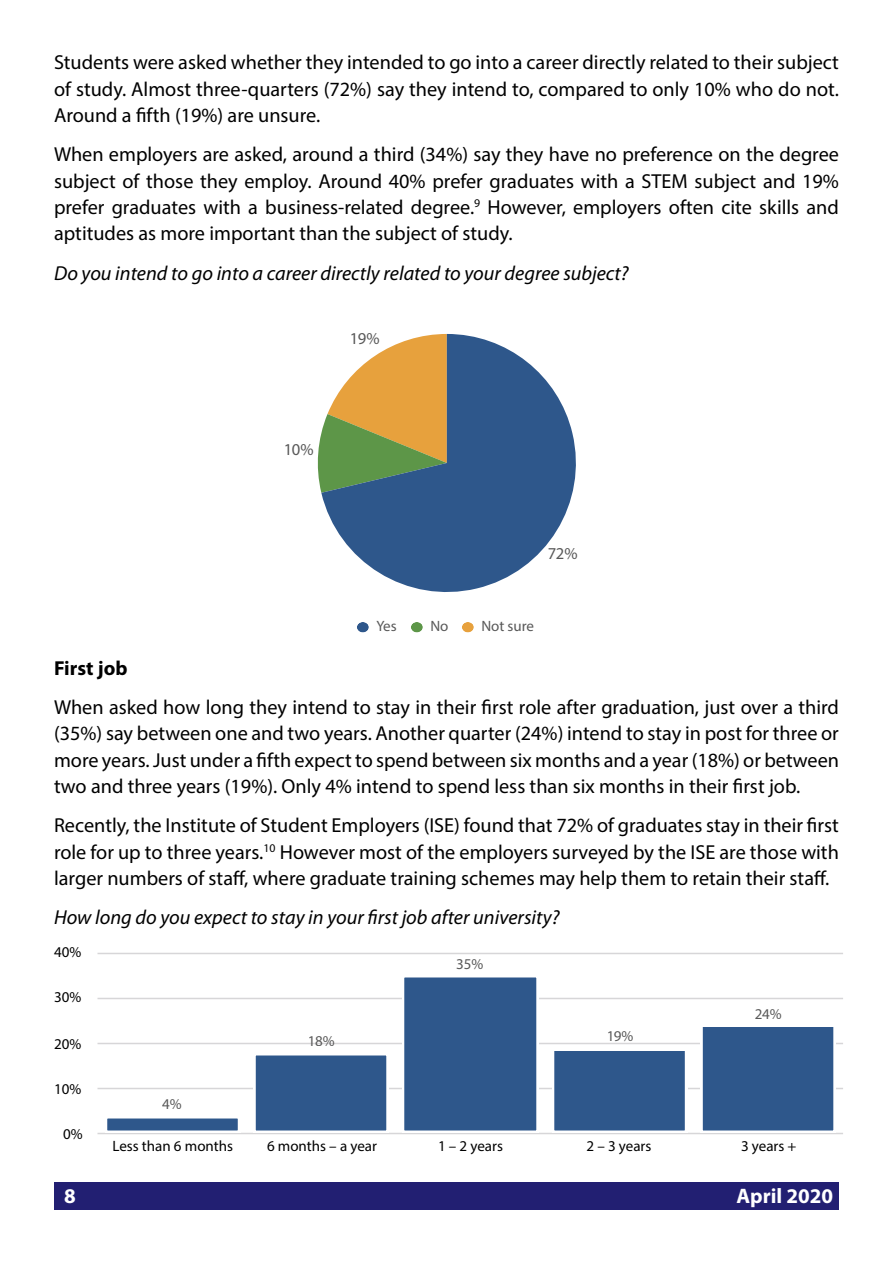
<style>
.page{position:relative;width:893px;height:1263px;background:#fff}
.page>*{position:absolute;margin:0;border:0;box-sizing:border-box;transform-origin:0 0}
.t1{font:700 21px "Myriad Pro";color:#fff}
.t2{font:20.25px/26.4px "Myriad Pro";color:#000;text-align:justify}
.t3{font:italic 20.25px "Myriad Pro";color:#000}
.t4{font:700 20.25px "Myriad Pro";color:#000}
.t5{font:16.65px "Myriad Pro";color:#595959}
.t6{font:15px "Myriad Pro";color:#000}
.t7{font:15px "Myriad Pro";color:#595959}
</style>
<div class="page">
<svg style="left:317px;top:435px;width:4px;height:56px"></svg>
<svg style="left:321px;top:334px;width:255px;height:258px;fill:#2e578b"></svg>
<svg style="left:357px;top:622px;width:12px;height:10px"></svg>
<svg style="left:411px;top:622px;width:12px;height:10px"></svg>
<svg style="left:462px;top:622px;width:12px;height:10px"></svg>
<hr style="left:98px;top:1133px;width:745px;height:1px;background:#d7d6d8">
<hr style="left:98px;top:1088px;width:745px;height:1px;background:#d7d6d8">
<hr style="left:98px;top:1043px;width:745px;height:1px;background:#d7d6d8">
<hr style="left:98px;top:998px;width:745px;height:1px;background:#d7d6d8">
<hr style="left:98px;top:953px;width:745px;height:1px;background:#d7d6d8">
<svg style="left:107px;top:1118px;width:131px;height:13px;background:#3e6494"></svg>
<div style="left:254px;top:1055px;width:134px;height:76px;background:#2e578b"></div>
<div style="left:402px;top:977px;width:136px;height:154px;background:#2e578b"></div>
<div style="left:552px;top:1051px;width:135px;height:80px;background:#2e578b"></div>
<div style="left:700px;top:1027px;width:136px;height:104px;background:#2e578b"></div>
<div style="left:54px;top:1182px;width:785px;height:27px;background:#221f72"></div>
<p class="t2" style="left:54px;top:49px;width:786px">Students were asked whether they intended to go into a career directly related to their subject of study. Almost three-quarters (72%) say they intend to, compared to only 10% who do not.<br>Around a fifth (19%) are unsure.</p>
<p class="t2" style="left:54px;top:141px;width:786px">When employers are asked, around a third (34%) say they have no preference on the degree subject of those they employ. Around 40% prefer graduates with a STEM subject and 19% prefer graduates with a business-related degree.<sup>9</sup> However, employers often cite skills and aptitudes as more important than the subject of study.</p>
<p class="t3" style="left:54px;top:260px;width:576px">Do you intend to go into a career directly related to your degree subject?</p>
<p class="t5" style="left:349px;top:329px;width:32px">19%</p>
<p class="t5" style="left:283px;top:440px;width:32px">10%</p>
<p class="t5" style="left:547px;top:543px;width:32px">72%</p>
<p class="t7" style="left:376px;top:617px;width:22px">Yes</p>
<p class="t7" style="left:430px;top:617px;width:20px">No</p>
<p class="t7" style="left:481px;top:617px;width:54px">Not sure</p>
<p class="t4" style="left:54px;top:656px;width:75px">First job</p>
<p class="t2" style="left:54px;top:693px;width:787px">When asked how long they intend to stay in their first role after graduation, just over a third (35%) say between one and two years. Another quarter (24%) intend to stay in post for three or more years. Just under a fifth expect to spend between six months and a year (18%) or between two and three years (19%). Only 4% intend to spend less than six months in their first job.</p>
<p class="t2" style="left:54px;top:812px;width:786px">Recently, the Institute of Student Employers (ISE) found that 72% of graduates stay in their first role for up to three years.<sup>10</sup> However most of the employers surveyed by the ISE are those with larger numbers of staff, where graduate training schemes may help them to retain their staff.</p>
<p class="t3" style="left:54px;top:905px;width:507px">How long do you expect to stay in your first job after university?</p>
<p class="t6" style="left:54px;top:943px;width:29px">40%</p>
<p class="t6" style="left:54px;top:988px;width:29px">30%</p>
<p class="t6" style="left:54px;top:1034px;width:29px">20%</p>
<p class="t6" style="left:54px;top:1079px;width:29px">10%</p>
<p class="t6" style="left:63px;top:1124px;width:21px">0%</p>
<p class="t7" style="left:162px;top:1094px;width:21px">4%</p>
<p class="t7" style="left:308px;top:1031px;width:29px">18%</p>
<p class="t7" style="left:456px;top:955px;width:29px">35%</p>
<p class="t7" style="left:606px;top:1027px;width:29px">19%</p>
<p class="t7" style="left:754px;top:1004px;width:29px">24%</p>
<p class="t6" style="left:112px;top:1136px;width:122px">Less than 6 months</p>
<p class="t6" style="left:267px;top:1136px;width:111px">6 months – a year</p>
<p class="t6" style="left:438px;top:1136px;width:66px">1 – 2 years</p>
<p class="t6" style="left:586px;top:1136px;width:66px">2 – 3 years</p>
<p class="t6" style="left:741px;top:1136px;width:57px">3 years +</p>
<p class="t1" style="left:64px;top:1184px;width:13px">8</p>
<p class="t1" style="left:736px;top:1184px;width:98px">April 2020</p>
</div>
